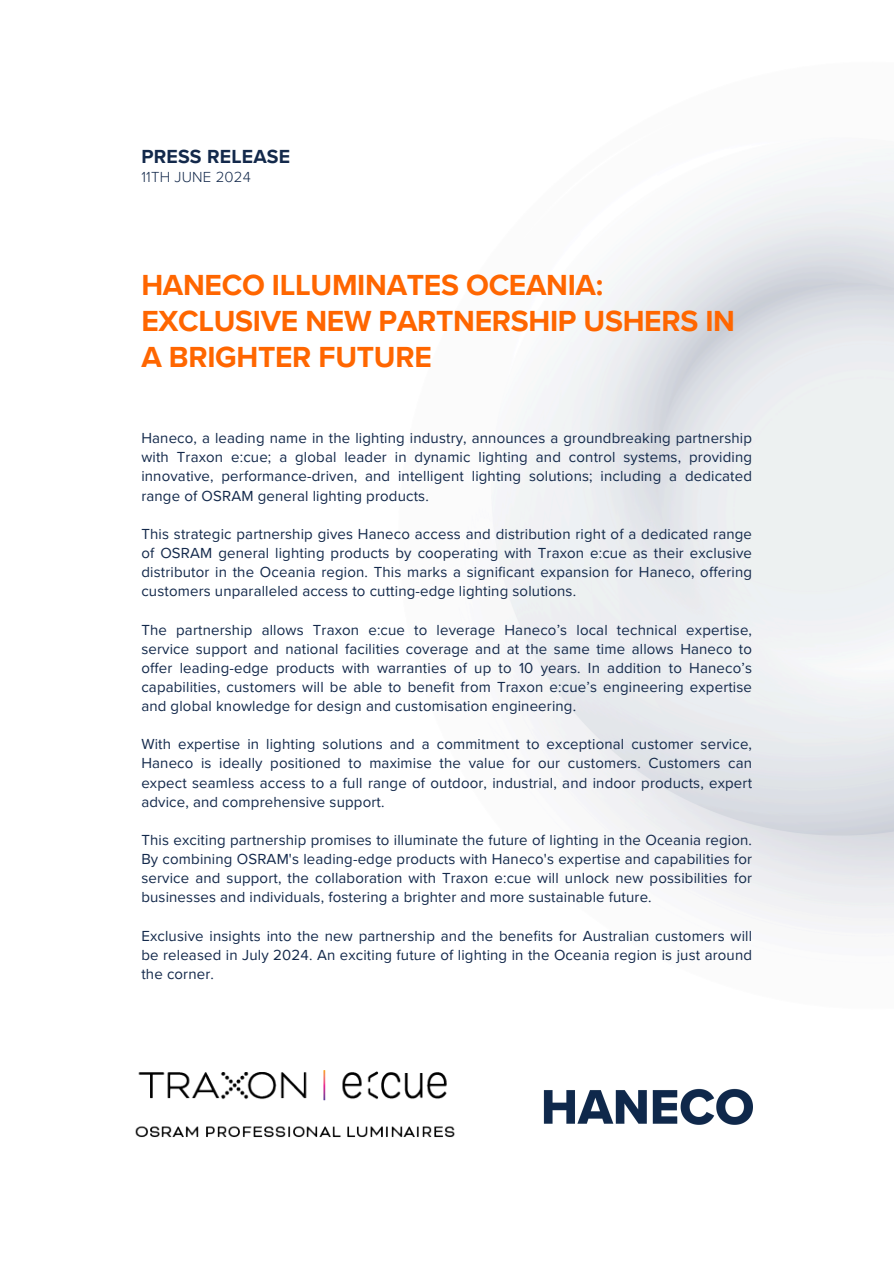
<style>
.page{position:relative;width:894px;height:1264px;background:#fff}
.page>*{position:absolute;margin:0;border:0;box-sizing:border-box;transform-origin:0 0}
.t1{font:700 29.85px/36.2px "Proxima Nova";letter-spacing:-.01em;color:#f60}
.t2{font:700 19.5px "Proxima Nova";letter-spacing:.01em;color:#13294b}
.t3{font:15px/19.2px "Proxima Nova";letter-spacing:.01em;color:#13294b;text-align:justify}
.t4{font:300 15px "Proxima Nova";letter-spacing:.015em;color:#13294b}
</style>
<div class="page">
<img style="left:492px;top:149px;width:401px;height:964px">
<img style="left:537px;top:1083px;width:215px;height:42px">
<img style="left:135px;top:1070px;width:320px;height:67px">
<p class="t2" style="left:141px;top:145px;width:150px">PRESS RELEASE</p>
<p class="t4" style="left:141px;top:169px;width:111px">11TH JUNE 2024</p>
<p class="t1" style="left:141px;top:267px;width:595px">HANECO ILLUMINATES OCEANIA:<br>EXCLUSIVE NEW PARTNERSHIP USHERS IN<br>A BRIGHTER FUTURE</p>
<p class="t3" style="left:141px;top:429px;width:612px">Haneco, a leading name in the lighting industry, announces a groundbreaking partnership with Traxon e:cue; a global leader in dynamic lighting and control systems, providing innovative, performance-driven, and intelligent lighting solutions; including a dedicated range of OSRAM general lighting products.</p>
<h2 class="t3" style="left:141px;top:524px;width:612px">This strategic partnership gives Haneco access and distribution right of a dedicated range of OSRAM general lighting products by cooperating with Traxon e:cue as their exclusive distributor in the Oceania region. This marks a significant expansion for Haneco, offering customers unparalleled access to cutting-edge lighting solutions.</h2>
<h3 class="t3" style="left:141px;top:620px;width:612px">The partnership allows Traxon e:cue to leverage Haneco’s local technical expertise, service support and national facilities coverage and at the same time allows Haneco to offer leading-edge products with warranties of up to 10 years. In addition to Haneco’s capabilities, customers will be able to benefit from Traxon e:cue’s engineering expertise and global knowledge for design and customisation engineering.</h3>
<h1 class="t3" style="left:141px;top:735px;width:612px">With expertise in lighting solutions and a commitment to exceptional customer service, Haneco is ideally positioned to maximise the value for our customers. Customers can expect seamless access to a full range of outdoor, industrial, and indoor products, expert advice, and comprehensive support.</h1>
<p class="t3" style="left:141px;top:830px;width:612px">This exciting partnership promises to illuminate the future of lighting in the Oceania region.<br>By combining OSRAM's leading-edge products with Haneco's expertise and capabilities for service and support, the collaboration with Traxon e:cue will unlock new possibilities for businesses and individuals, fostering a brighter and more sustainable future.</p>
<p class="t3" style="left:141px;top:926px;width:612px">Exclusive insights into the new partnership and the benefits for Australian customers will be released in July 2024. An exciting future of lighting in the Oceania region is just around the corner.</p>
</div>
